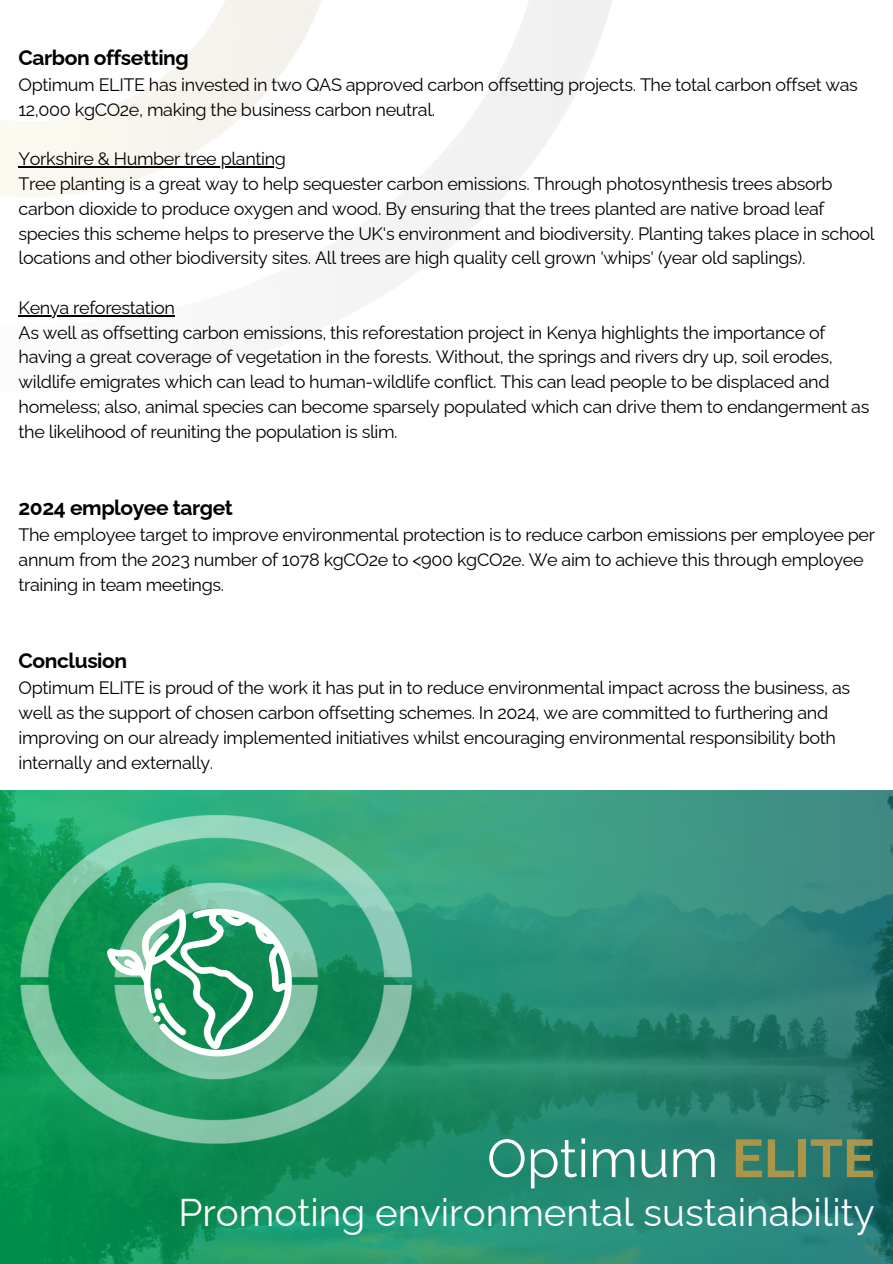
<style>
.page{position:relative;width:893px;height:1264px;background:#fff}
.page>*{position:absolute;margin:0;border:0;box-sizing:border-box;transform-origin:0 0}
.t1{font:53.1px "Raleway";color:#fff}
.t2{font:38.55px "Raleway";color:#fff}
.t3{font:700 21px "Raleway";letter-spacing:-.02em;color:#000}
.t4{font:18px/24.8px "Raleway";letter-spacing:-.02em;color:#000}
.s1{font-weight:700;color:#ab9549}
</style>
<div class="page">
<img style="left:0;top:0;width:612px;height:321px">
<svg style="left:0;top:790px;width:892px;height:473px;background:#268c70"></svg>
<img style="left:19px;top:810px;width:406px;height:338px">
<svg style="left:107px;top:908px;width:185px;height:148px"></svg>
<hr style="left:19px;top:166px;width:267px;height:1px;background:#000">
<hr style="left:19px;top:315px;width:156px;height:1px;background:#000">
<p class="t3" style="left:19px;top:45px;width:172px">Carbon offsetting</p>
<p class="t4" style="left:19px;top:72px;width:840px">Optimum ELITE has invested in two QAS approved carbon offsetting projects. The total carbon offset was<br>12,000 kgCO2e, making the business carbon neutral.</p>
<p class="t4" style="left:19px;top:146px;width:269px">Yorkshire &amp; Humber tree planting</p>
<p class="t4" style="left:19px;top:171px;width:857px">Tree planting is a great way to help sequester carbon emissions. Through photosynthesis trees absorb carbon dioxide to produce oxygen and wood. By ensuring that the trees planted are native broad leaf species this scheme helps to preserve the UK's environment and biodiversity. Planting takes place in school locations and other biodiversity sites. All trees are high quality cell grown 'whips' (year old saplings).</p>
<p class="t4" style="left:19px;top:295px;width:158px">Kenya reforestation</p>
<p class="t4" style="left:19px;top:320px;width:852px">As well as offsetting carbon emissions, this reforestation project in Kenya highlights the importance of having a great coverage of vegetation in the forests. Without, the springs and rivers dry up, soil erodes, wildlife emigrates which can lead to human-wildlife conflict. This can lead people to be displaced and homeless; also, animal species can become sparsely populated which can drive them to endangerment as the likelihood of reuniting the population is slim.</p>
<p class="t3" style="left:19px;top:495px;width:216px">2024 employee target</p>
<p class="t4" style="left:19px;top:522px;width:858px">The employee target to improve environmental protection is to reduce carbon emissions per employee per annum from the 2023 number of 1078 kgCO2e to &lt;900 kgCO2e. We aim to achieve this through employee training in team meetings.</p>
<p class="t3" style="left:19px;top:648px;width:110px">Conclusion</p>
<p class="t4" style="left:19px;top:675px;width:833px">Optimum ELITE is proud of the work it has put in to reduce environmental impact across the business, as well as the support of chosen carbon offsetting schemes. In 2024, we are committed to furthering and improving on our already implemented initiatives whilst encouraging environmental responsibility both internally and externally.</p>
<p class="t1" style="left:487px;top:1127px;width:389px">Optimum <span class="s1">ELITE</span></p>
<p class="t2" style="left:178px;top:1189px;width:698px">Promoting environmental sustainability</p>
</div>
